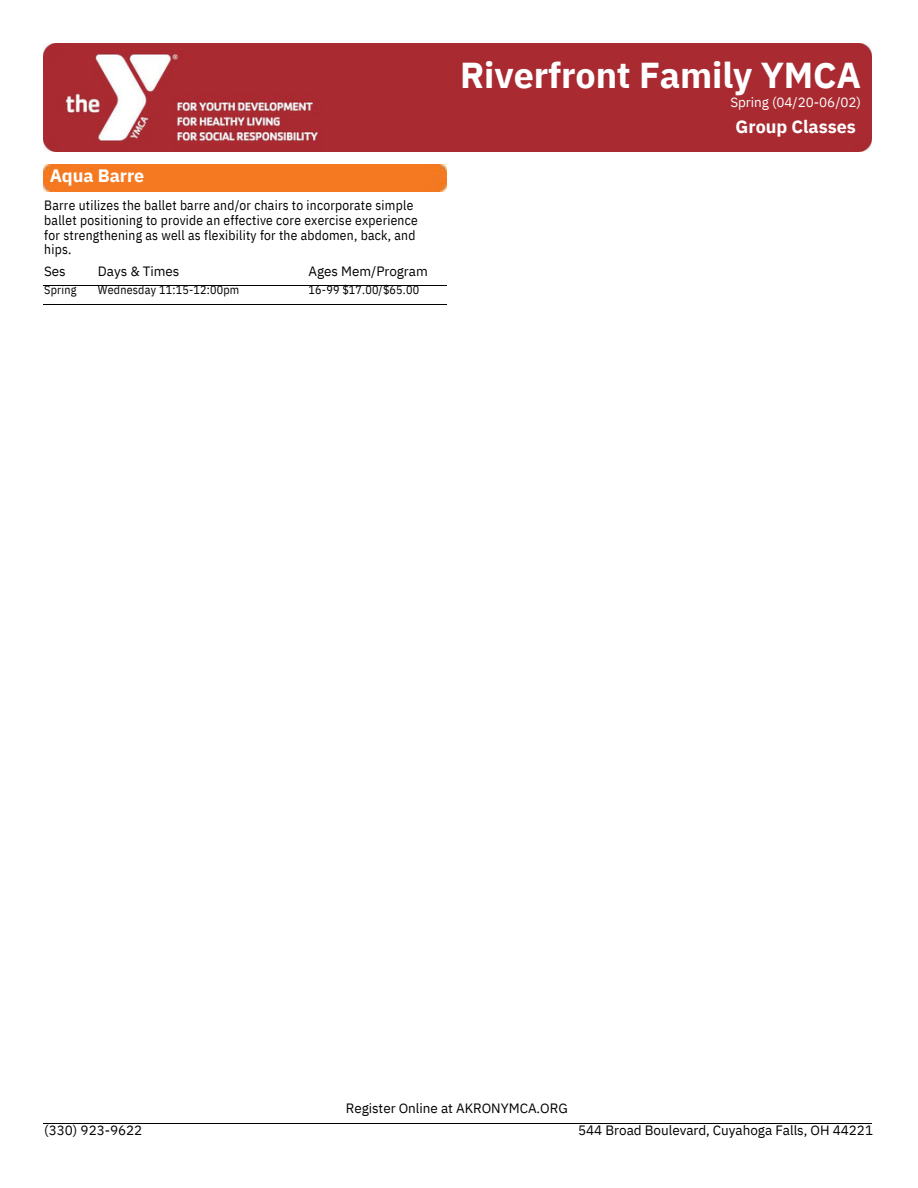
<style>
.page{position:relative;width:918px;height:1188px;background:#fff}
.page>*{position:absolute;margin:0;border:0;box-sizing:border-box;transform-origin:0 0}
.t1{font:700 36px "IBM Plex Sans";letter-spacing:-.005em;color:#fff}
.t2{font:700 18px "IBM Plex Sans";letter-spacing:-.005em;color:#fff}
.t3{font:13.5px/14.7px "IBM Plex Sans Cond";letter-spacing:.02em;color:#000}
.t4{font:13.5px "IBM Plex Sans";letter-spacing:-.005em;color:#000}
.t5{font:13.5px "IBM Plex Sans";letter-spacing:-.005em;color:#fff}
.t6{font:12px "IBM Plex Sans Cond";letter-spacing:.015em;color:#000}
</style>
<div class="page">
<img style="left:43px;top:43px;width:828px;height:108px">
<div style="left:43px;top:165px;width:404px;height:27px;background:#f57921"></div>
<hr style="left:43px;top:1123px;width:828px;height:1px;background:#000">
<hr style="left:43px;top:285px;width:403px;height:1px;background:#000">
<hr style="left:43px;top:305px;width:403px;height:1px;background:#000">
<p class="t1" style="left:460px;top:51px;width:403px">Riverfront Family YMCA</p>
<p class="t5" style="left:730px;top:93px;width:132px">Spring (04/20-06/02)</p>
<p class="t2" style="left:50px;top:164px;width:96px">Aqua Barre</p>
<p class="t3" style="left:44px;top:198px;width:375px">Barre utilizes the ballet barre and/or chairs to incorporate simple ballet positioning to provide an effective core exercise experience for strengthening as well as flexibility for the abdomen, back, and hips.</p>
<p class="t4" style="left:44px;top:262px;width:23px">Ses</p>
<h2 class="t6" style="left:44px;top:282px;width:34px">Spring</h2>
<h3 class="t4" style="left:98px;top:262px;width:83px">Days &amp; Times</h3>
<p class="t6" style="left:98px;top:282px;width:143px">Wednesday 11:15-12:00pm</p>
<p class="t4" style="left:309px;top:262px;width:121px">Ages Mem/Program</p>
<p class="t6" style="left:309px;top:282px;width:112px">16-99 $17.00/$65.00</p>
<p class="t2" style="left:736px;top:114px;width:122px">Group Classes</p>
<p class="t4" style="left:44px;top:1121px;width:100px">(330) 923-9622</p>
<h1 class="t4" style="left:346px;top:1099px;width:224px">Register Online at AKRONYMCA.ORG</h1>
<h2 class="t4" style="left:578px;top:1121px;width:296px">544 Broad Boulevard, Cuyahoga Falls, OH 44221</h2>
</div>
